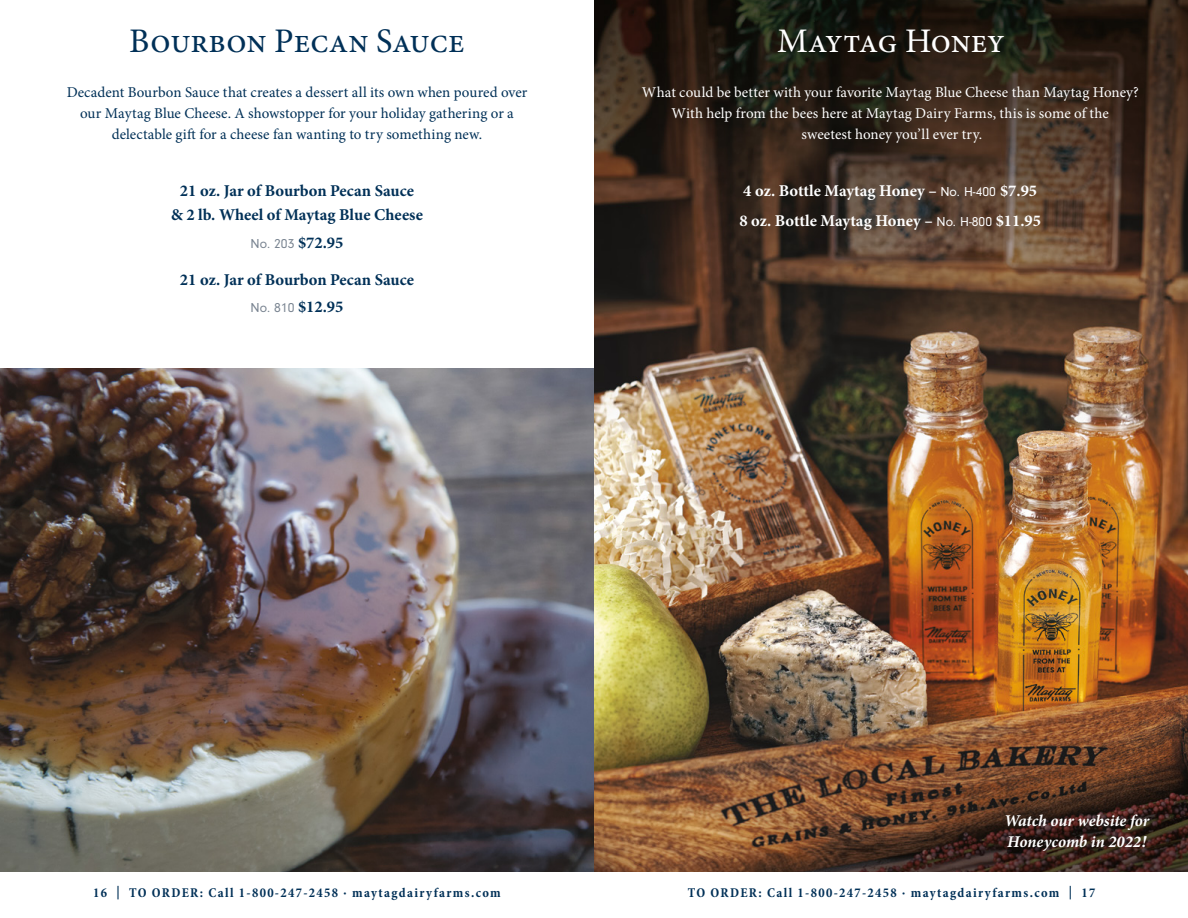
<style>
.page{position:relative;width:1188px;height:918px;background:#fff}
.page>*{position:absolute;margin:0;border:0;box-sizing:border-box;transform-origin:0 0}
.Headlines_Old_Fonts{font:34.5px "Minion Pro";color:#003057}
.Headlines_Old_Fonts-2{font:34.5px "Minion Pro";letter-spacing:-.01em;color:#fff}
.BODY_COPY_old_style{font:700 16.5px/24px "Minion Pro";letter-spacing:-.005em;color:#003057;text-align:center}
.Descriptors{font:700 16.5px "Minion Pro";color:#fff}
.BODY_COPY_old_style-2{font:italic 700 16.5px/21px "Minion Pro";letter-spacing:-.005em;color:#fff}
.BODY_COPY_old_style-3{font:15px/21px "Minion Pro";letter-spacing:.005em;color:#003057;text-align:center}
.BODY_COPY_old_style-4{font:15px/21px "Minion Pro";letter-spacing:.005em;color:#fff;text-align:center}
.t1{font:700 condensed 13.5px "Minion Pro";letter-spacing:.1em;color:#003057}
.BODY_COPY_old_style-5{font:13.5px "Neuzeit Gro";color:#788390}
.s1{font-family:"Minion Pro";font-weight:700;font-size:16.5px;color:#003057}
.s2{font-family:"Neuzeit Gro";font-weight:400;font-size:13.5px}
.s3{font-size:16.5px}
</style>
<div class="page">
<img style="left:594px;top:0;width:594px;height:872px">
<img style="left:0;top:368px;width:594px;height:504px">
<p class="Headlines_Old_Fonts" style="left:129px;top:18px;width:337px">Bourbon Pecan Sauce</p>
<p class="BODY_COPY_old_style-3" style="left:67px;top:82px;width:462px">Decadent Bourbon Sauce that creates a dessert all its own when poured over our Maytag Blue Cheese. A showstopper for your holiday gathering or a delectable gift for a cheese fan wanting to try something new.</p>
<p class="BODY_COPY_old_style" style="left:171px;top:178px;width:253px">21 oz. Jar of Bourbon Pecan Sauce<br>&amp; 2 lb. Wheel of Maytag Blue Cheese</p>
<p class="BODY_COPY_old_style-5" style="left:251px;top:236px;width:94px">No. 203 <span class="s1">$72.95</span></p>
<p class="BODY_COPY_old_style" style="left:180px;top:267px;width:236px">21 oz. Jar of Bourbon Pecan Sauce</p>
<p class="BODY_COPY_old_style-5" style="left:251px;top:300px;width:94px">No. 810 <span class="s1">$12.95</span></p>
<p class="Headlines_Old_Fonts-2" style="left:777px;top:18px;width:229px">Maytag Honey</p>
<p class="BODY_COPY_old_style-4" style="left:642px;top:82px;width:499px">What could be better with your favorite Maytag Blue Cheese than Maytag Honey?<br>With help from the bees here at Maytag Dairy Farms, this is some of the<br>sweetest honey you’ll ever try.</p>
<p class="Descriptors" style="left:743px;top:179px;width:295px">4 oz. Bottle Maytag Honey – <span class="s2">No. H-400</span> $7.95</p>
<p class="Descriptors" style="left:739px;top:209px;width:303px">8 oz. Bottle Maytag Honey – <span class="s2">No. H-800</span> $11.95</p>
<p class="BODY_COPY_old_style-2" style="left:1004px;top:810px;width:147px">Watch our website for<br>Honeycomb in 2022!</p>
<p class="t1" style="left:93px;top:884px;width:409px">16 | TO ORDER: Call 1-800-247-2458 <span class="s3">.</span> maytagdairyfarms.com</p>
<p class="t1" style="left:688px;top:884px;width:409px">TO ORDER: Call 1-800-247-2458 <span class="s3">.</span> maytagdairyfarms.com | 17</p>
</div>
